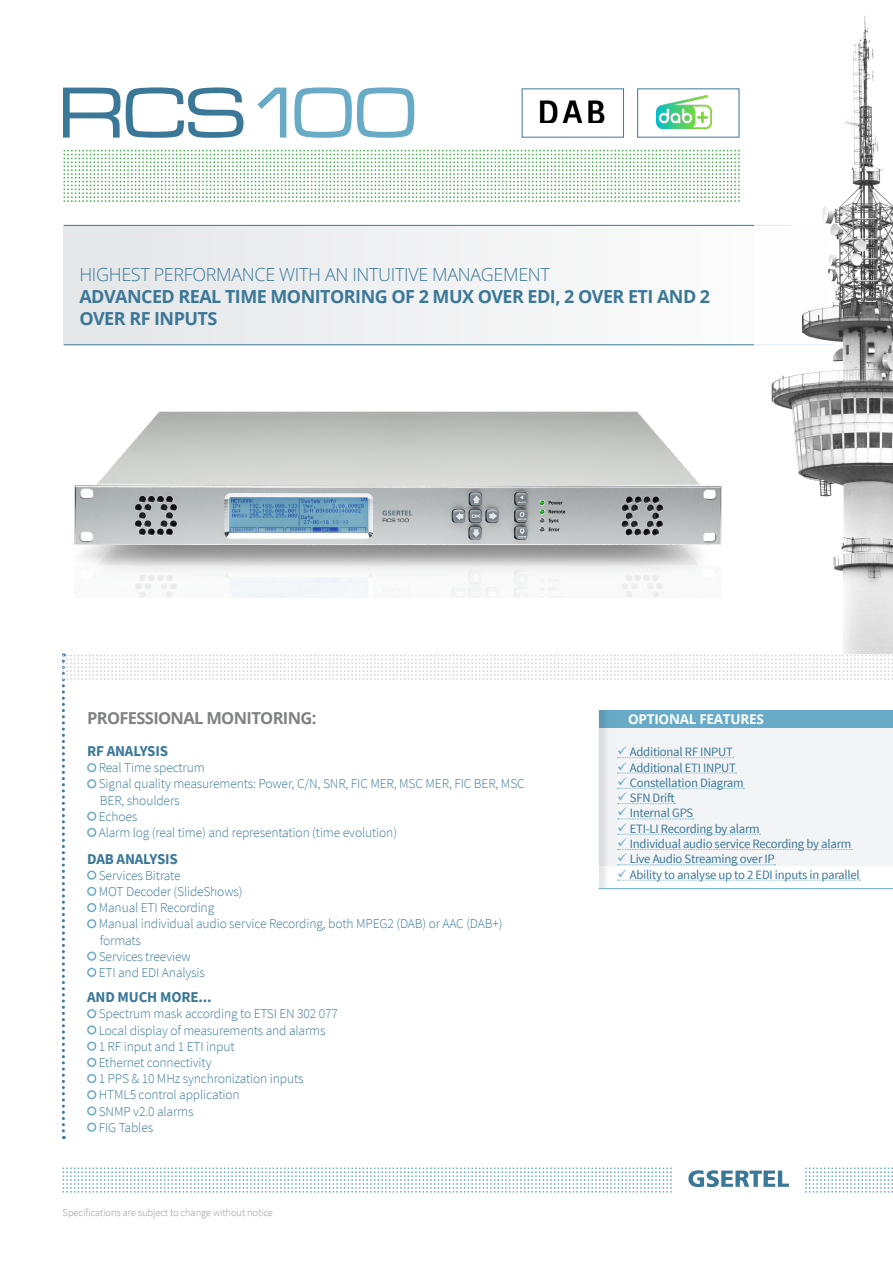
<style>
.page{position:relative;width:893px;height:1263px;background:#fff}
.page>*{position:absolute;margin:0;border:0;box-sizing:border-box;transform-origin:0 0}
.t1{font:75px "Microgramma D Medi Exte";color:#3b7898}
.t2{font:700 18px/21.6px "Open Sans";letter-spacing:-.03em;color:#3b7898}
.t3{font:300 18px "Open Sans";letter-spacing:-.02em;color:#3b7898}
.t4{font:700 16.5px "Open Sans";letter-spacing:-.04em;color:#808285}
.t5{font:700 15px "Source Sans Pro";letter-spacing:-.01em;color:#3b7898}
.t6{font:300 13.5px/16.2px "Source Sans Pro";letter-spacing:-.01em;color:#3b7898}
.t7{font:700 13.5px "Open Sans";letter-spacing:-.02em;color:#fff}
.t8{font:12.75px "Source Sans Pro";letter-spacing:-.02em;color:#3b7898}
.t9{font:300 10.5px "Source Sans Pro";letter-spacing:-.01em;color:#939598}
.s1{color:#69abc7}
</style>
<div class="page">
<svg style="left:63px;top:1167px;width:830px;height:25px"></svg>
<div style="left:64px;top:225px;width:765px;height:120px;background:#f0f1f2"></div>
<img style="left:657px;top:95px;width:54px;height:34px">
<img style="left:539px;top:101px;width:66px;height:22px">
<hr style="left:64px;top:344px;width:769px;height:1px;background:#3b7898">
<hr style="left:64px;top:225px;width:727px;height:1px;background:#3b7898">
<img style="left:754px;top:15px;width:139px;height:638px">
<svg style="left:64px;top:150px;width:676px;height:52px"></svg>
<img style="left:74px;top:411px;width:648px;height:186px">
<svg style="left:62px;top:653px;width:831px;height:486px"></svg>
<p class="t1" style="left:59px;top:65px;width:359px">RCS<span class="s1">100</span></p>
<p class="t3" style="left:79px;top:262px;width:472px">HIGHEST PERFORMANCE WITH AN INTUITIVE MANAGEMENT</p>
<p class="t2" style="left:79px;top:285px;width:632px">ADVANCED REAL TIME MONITORING OF 2 MUX OVER EDI, 2 OVER ETI AND 2<br>OVER RF INPUTS</p>
<p class="t4" style="left:87px;top:706px;width:231px">PROFESSIONAL MONITORING:</p>
<p class="t7" style="left:628px;top:709px;width:137px">OPTIONAL FEATURES</p>
<p class="t5" style="left:87px;top:741px;width:82px">RF ANALYSIS</p>
<p class="t6" style="left:99px;top:760px;width:107px">Real Time spectrum</p>
<p class="t6" style="left:99px;top:776px;width:428px">Signal quality measurements: Power, C/N, SNR, FIC MER, MSC MER, FIC BER, MSC<br>BER, shoulders</p>
<p class="t6" style="left:99px;top:808px;width:40px">Echoes</p>
<p class="t6" style="left:99px;top:824px;width:300px">Alarm log (real time) and representation (time evolution)</p>
<p class="t5" style="left:87px;top:848px;width:92px">DAB ANALYSIS</p>
<p class="t6" style="left:99px;top:867px;width:83px">Services Bitrate</p>
<p class="t6" style="left:99px;top:883px;width:145px">MOT Decoder (SlideShows)</p>
<p class="t6" style="left:99px;top:899px;width:117px">Manual ETI Recording</p>
<p class="t6" style="left:99px;top:916px;width:405px">Manual individual audio service Recording, both MPEG2 (DAB) or AAC (DAB+) formats</p>
<p class="t6" style="left:99px;top:948px;width:94px">Services treeview</p>
<p class="t6" style="left:99px;top:964px;width:108px">ETI and EDI Analysis</p>
<p class="t5" style="left:87px;top:987px;width:126px">AND MUCH MORE...</p>
<p class="t6" style="left:99px;top:1006px;width:241px">Spectrum mask according to ETSI EN 302 077</p>
<p class="t6" style="left:99px;top:1022px;width:228px">Local display of measurements and alarms</p>
<p class="t6" style="left:99px;top:1038px;width:137px">1 RF input and 1 ETI input</p>
<p class="t6" style="left:99px;top:1054px;width:114px">Ethernet connectivity</p>
<p class="t6" style="left:99px;top:1070px;width:206px">1 PPS &amp; 10 MHz synchronization inputs</p>
<p class="t6" style="left:99px;top:1087px;width:142px">HTML5 control application</p>
<p class="t6" style="left:99px;top:1103px;width:96px">SNMP v2.0 alarms</p>
<p class="t6" style="left:99px;top:1119px;width:56px">FIG Tables</p>
<p class="t9" style="left:63px;top:1206px;width:212px">Specifications are subject to change without notice</p>
<p class="t8" style="left:617px;top:744px;width:117px"><span class="s1">✓</span> Additional RF INPUT</p>
<p class="t8" style="left:617px;top:759px;width:120px"><span class="s1">✓</span> Additional ETI INPUT</p>
<p class="t8" style="left:617px;top:775px;width:128px"><span class="s1">✓</span> Constellation Diagram</p>
<p class="t8" style="left:617px;top:790px;width:59px"><span class="s1">✓</span> SFN Drift</p>
<p class="t8" style="left:617px;top:805px;width:78px"><span class="s1">✓</span> Internal GPS</p>
<p class="t8" style="left:617px;top:820px;width:144px"><span class="s1">✓</span> ETI-LI Recording by alarm</p>
<p class="t8" style="left:617px;top:836px;width:236px"><span class="s1">✓</span> Individual audio service Recording by alarm</p>
<p class="t8" style="left:617px;top:851px;width:159px"><span class="s1">✓</span> Live Audio Streaming over IP</p>
<p class="t8" style="left:617px;top:866px;width:244px"><span class="s1">✓</span> Ability to analyse up to 2 EDI inputs in parallel</p>
</div>
